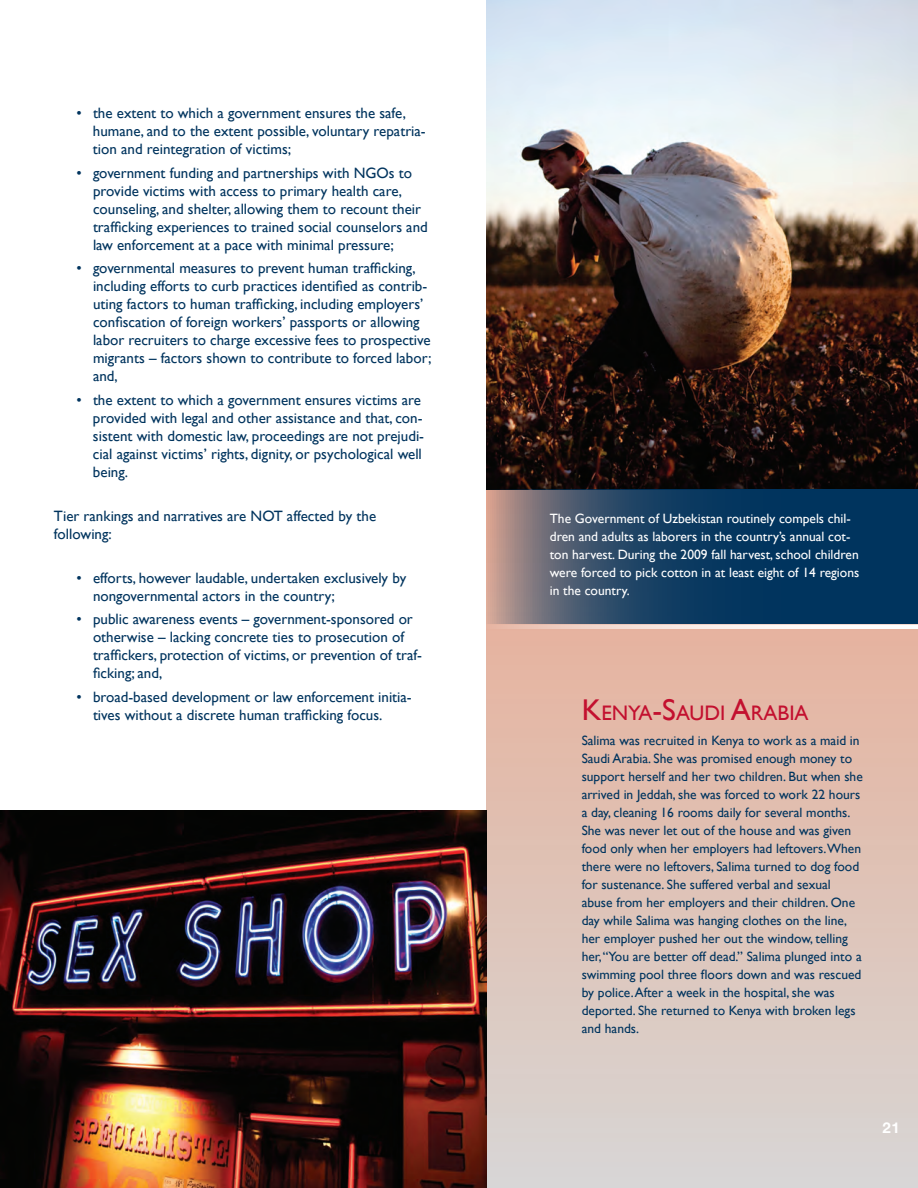
<style>
.page{position:relative;width:918px;height:1188px;background:#fff}
.page>*{position:absolute;margin:0;border:0;box-sizing:border-box;transform-origin:0 0}
.t1{font:21px "Gill Sans";color:#c3102f}
.t2{font:15px/18px "Gill Sans";color:#00345e}
.t3{font:700 15px "Helvetica Neue LT Std";color:#fff}
.t4{font:13.5px/18px "Gill Sans";color:#00345e}
.t5{font:13.5px/18px "Gill Sans";color:#fff}
.s1{font-size:30px}
</style>
<div class="page">
<svg style="left:487px;top:629px;width:431px;height:559px;background:#dec4b9"></svg>
<img style="left:486px;top:0;width:432px;height:489px">
<svg style="left:486px;top:489px;width:432px;height:135px;background:#274867"></svg>
<svg style="left:486px;top:624px;width:432px;height:5px"></svg>
<img style="left:0;top:810px;width:487px;height:378px">
<p class="t2" style="left:93px;top:104px;width:334px;text-indent:-16px">• the extent to which a government ensures the safe, humane, and to the extent possible, voluntary repatria&shy;tion and reintegration of victims;</p>
<p class="t2" style="left:93px;top:164px;width:336px;text-indent:-17px">• government funding and partnerships with NGOs to provide victims with access to primary health care, counseling, and shelter, allowing them to recount their trafficking experiences to trained social counselors and law enforcement at a pace with minimal pressure;</p>
<p class="t2" style="left:93px;top:259px;width:340px;text-indent:-16px">• governmental measures to prevent human trafficking, including efforts to curb practices identified as contrib&shy;uting factors to human trafficking, including employers’ confiscation of foreign workers’ passports or allowing labor recruiters to charge excessive fees to prospective migrants – factors shown to contribute to forced labor; and,</p>
<p class="t2" style="left:93px;top:390px;width:333px;text-indent:-16px">• the extent to which a government ensures victims are provided with legal and other assistance and that, con&shy;sistent with domestic law, proceedings are not prejudi&shy;cial against victims’ rights, dignity, or psychological well being.</p>
<p class="t2" style="left:54px;top:506px;width:324px">Tier rankings and narratives are NOT affected by the following:</p>
<p class="t2" style="left:93px;top:569px;width:315px;text-indent:-17px">• efforts, however laudable, undertaken exclusively by nongovernmental actors in the country;</p>
<p class="t2" style="left:93px;top:610px;width:331px;text-indent:-17px">• public awareness events – government-sponsored or otherwise – lacking concrete ties to prosecution of traffickers, protection of victims, or prevention of traf&shy;ficking; and,</p>
<p class="t2" style="left:93px;top:687px;width:320px;text-indent:-16px">• broad-based development or law enforcement initia&shy;tives without a discrete human trafficking focus.</p>
<h1 class="t1" style="left:582px;top:700px;width:228px"><span class="s1">K</span>ENYA<span class="s1">-S</span>AUDI <span class="s1">A</span>RABIA</h1>
<p class="t4" style="left:582px;top:732px;width:283px">Salima was recruited in Kenya to work as a maid in Saudi Arabia. She was promised enough money to support herself and her two children. But when she arrived in Jeddah, she was forced to work 22 hours a day, cleaning 16 rooms daily for several months.<br>She was never let out of the house and was given food only when her employers had leftovers.When there were no leftovers, Salima turned to dog food for sustenance. She suffered verbal and sexual abuse from her employers and their children. One day while Salima was hanging clothes on the line, her employer pushed her out the window, telling her, “You are better off dead.” Salima plunged into a swimming pool three floors down and was rescued by police. After a week in the hospital, she was deported. She returned to Kenya with broken legs and hands.</p>
<p class="t5" style="left:550px;top:510px;width:311px">The Government of Uzbekistan routinely compels chil&shy;dren and adults as laborers in the country’s annual cot&shy;ton harvest. During the 2009 fall harvest, school children were forced to pick cotton in at least eight of 14 regions in the country.</p>
<p class="t3" style="left:883px;top:1118px;width:19px">21</p>
</div>
